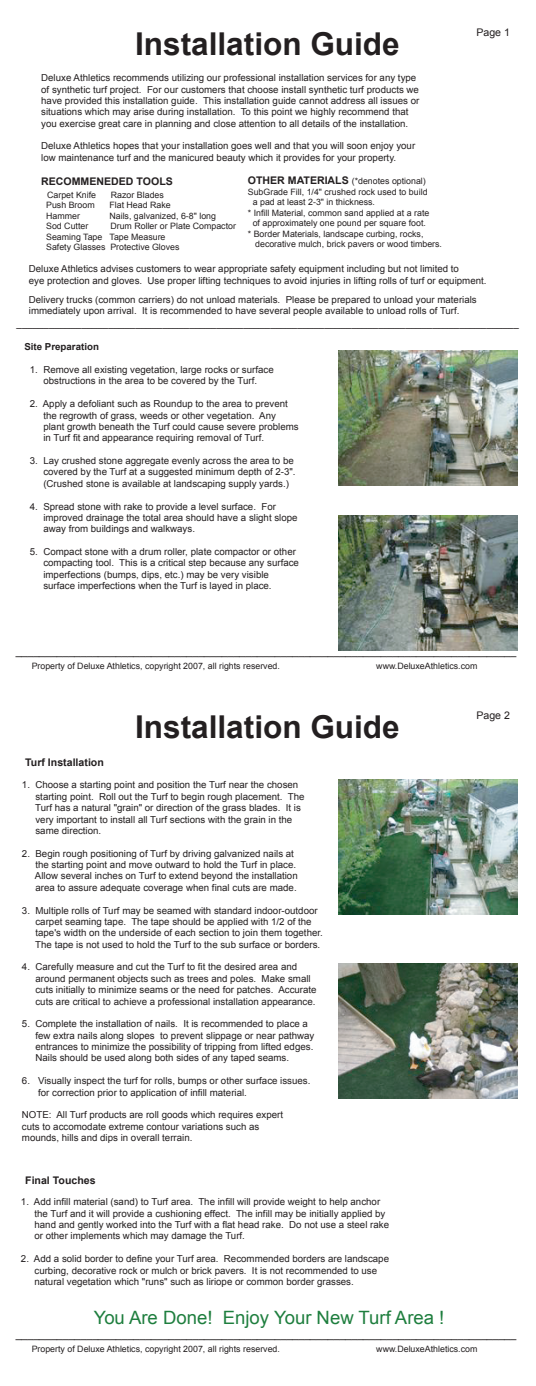
<style>
.page{position:relative;width:536px;height:1386px;background:#fff}
.page>*{position:absolute;margin:0;border:0;box-sizing:border-box;transform-origin:0 0}
.t1{font:700 31.5px "Arial";color:#231f20}
.t2{font:18.38px "Arial";color:#1e7e3e}
.t3{font:10.5px "Arial";color:#231f20}
.t4{font:700 10.5px "Arial";color:#231f20}
.t5{font:9.62px/11.4px "Arial";color:#231f20}
.t6{font:700 9.62px "Arial";color:#231f20}
.t7{font:8.75px/10.5px "Arial";color:#231f20}
.s1{font-weight:700;font-size:10.5px}
</style>
<div class="page">
<img style="left:338px;top:350px;width:179px;height:135px">
<img style="left:338px;top:516px;width:179px;height:134px">
<img style="left:338px;top:780px;width:179px;height:135px">
<img style="left:338px;top:964px;width:179px;height:135px">
<h1 class="t1" style="left:135px;top:24px;width:266px">Installation Guide</h1>
<p class="t5" style="left:41px;top:72px;width:379px">Deluxe Athletics recommends utilizing our professional installation services for any type of synthetic turf project. For our customers that choose install synthetic turf products we have provided this installation guide. This installation guide cannot address all issues or situations which may arise during installation. To this point we highly recommend that you exercise great care in planning and close attention to all details of the installation.</p>
<p class="t5" style="left:41px;top:140px;width:375px">Deluxe Athletics hopes that your installation goes well and that you will soon enjoy your low maintenance turf and the manicured beauty which it provides for your property.</p>
<p class="t4" style="left:41px;top:174px;width:133px">RECOMMENEDED TOOLS</p>
<p class="t7" style="left:47px;top:189px;width:51px">Carpet Knife</p>
<p class="t7" style="left:111px;top:189px;width:54px">Razor Blades</p>
<p class="t7" style="left:46px;top:200px;width:50px">Push Broom</p>
<p class="t7" style="left:109px;top:200px;width:63px">Flat Head Rake</p>
<p class="t7" style="left:46px;top:210px;width:35px">Hammer</p>
<p class="t7" style="left:109px;top:210px;width:108px">Nails, galvanized, 6-8" long</p>
<p class="t7" style="left:46px;top:221px;width:44px">Sod Cutter</p>
<p class="t7" style="left:248px;top:176px;width:179px"><span class="s1">OTHER MATERIALS</span> (*denotes optional)</p>
<p class="t7" style="left:248px;top:186px;width:181px">SubGrade Fill, 1/4" crushed rock used to build</p>
<p class="t7" style="left:252px;top:197px;width:124px">a pad at least 2-3" in thickness.</p>
<p class="t7" style="left:248px;top:207px;width:183px">* Infill Material, common sand applied at a rate</p>
<p class="t7" style="left:252px;top:218px;width:175px">of approximately one pound per square foot.</p>
<p class="t7" style="left:248px;top:228px;width:177px">* Border Materials, landscape curbing, rocks,</p>
<p class="t7" style="left:255px;top:239px;width:188px">decorative mulch, brick pavers or wood timbers.</p>
<p class="t7" style="left:46px;top:221px;width:191px;text-indent:64px">Drum Roller or Plate Compactor<br>Seaming Tape Tape Measure<br>Safety Glasses Protective Gloves</p>
<p class="t3" style="left:476px;top:26px;width:35px">Page 1</p>
<p class="t5" style="left:29px;top:263px;width:459px">Deluxe Athletics advises customers to wear appropriate safety equipment including but not limited to<br>eye protection and gloves. Use proper lifting techniques to avoid injuries in lifting rolls of turf or equipment.</p>
<p class="t5" style="left:29px;top:294px;width:449px">Delivery trucks (common carriers) do not unload materials. Please be prepared to unload your materials immediately upon arrival. It is recommended to have several people available to unload rolls of Turf.</p>
<p class="t5" style="left:17px;top:318px;width:503px">_____________________________________________________________________________________________</p>
<p class="t6" style="left:24px;top:341px;width:76px">Site Preparation</p>
<p class="t5" style="left:30px;top:364px;width:245px;text-align:center">1. Remove all existing vegetation, large rocks or surface obstructions in the area to be covered by the Turf.</p>
<p class="t5" style="left:43px;top:398px;width:257px;text-indent:-13px">2. Apply a defoliant such as Roundup to the area to prevent the regrowth of grass, weeds or other vegetation. Any plant growth beneath the Turf could cause severe problems in Turf fit and appearance requiring removal of Turf.</p>
<p class="t5" style="left:43px;top:455px;width:254px;text-indent:-13px">3. Lay crushed stone aggregate evenly across the area to be covered by the Turf at a suggested minimum depth of 2-3". (Crushed stone is available at landscaping supply yards.)</p>
<p class="t5" style="left:43px;top:501px;width:255px;text-indent:-13px">4. Spread stone with rake to provide a level surface. For improved drainage the total area should have a slight slope away from buildings and walkways.</p>
<p class="t5" style="left:43px;top:546px;width:257px;text-indent:-13px">5. Compact stone with a drum roller, plate compactor or other compacting tool. This is a critical step because any surface imperfections (bumps, dips, etc.) may be very visible surface imperfections when the Turf is layed in place.</p>
<p class="t3" style="left:16px;top:645px;width:502px">_____________________________________________________________________________________</p>
<p class="t7" style="left:32px;top:661px;width:250px">Property of Deluxe Athletics, copyright 2007, all rights reserved.</p>
<p class="t7" style="left:376px;top:661px;width:102px">www.DeluxeAthletics.com</p>
<h1 class="t1" style="left:135px;top:706px;width:266px">Installation Guide</h1>
<p class="t4" style="left:25px;top:755px;width:80px">Turf Installation</p>
<p class="t5" style="left:35px;top:779px;width:271px;text-indent:-13px">1. Choose a starting point and position the Turf near the chosen starting point. Roll out the Turf to begin rough placement. The Turf has a natural "grain" or direction of the grass blades. It is very important to install all Turf sections with the grain in the same direction.</p>
<p class="t5" style="left:35px;top:848px;width:264px;text-indent:-13px">2. Begin rough positioning of Turf by driving galvanized nails at the starting point and move outward to hold the Turf in place.<br>Allow several inches on Turf to extend beyond the installation area to assure adequate coverage when final cuts are made.</p>
<p class="t5" style="left:35px;top:905px;width:289px;text-indent:-13px">3. Multiple rolls of Turf may be seamed with standard indoor-outdoor carpet seaming tape. The tape should be applied with 1/2 of the tape's width on the underside of each section to join them together.<br>The tape is not used to hold the Turf to the sub surface or borders.</p>
<p class="t5" style="left:35px;top:961px;width:282px;text-indent:-13px">4. Carefully measure and cut the Turf to fit the desired area and around permanent objects such as trees and poles. Make small cuts initially to minimize seams or the need for patches. Accurate cuts are critical to achieve a professional installation appearance.</p>
<p class="t5" style="left:35px;top:1018px;width:280px;text-indent:-13px">5. Complete the installation of nails. It is recommended to place a few extra nails along slopes to prevent slippage or near pathway entrances to minimize the possibility of tripping from lifted edges.<br>Nails should be used along both sides of any taped seams.</p>
<p class="t5" style="left:38px;top:1075px;width:274px;text-indent:-16px">6. Visually inspect the turf for rolls, bumps or other surface issues. for correction prior to application of infill material.</p>
<p class="t5" style="left:22px;top:1109px;width:262px">NOTE: All Turf products are roll goods which requires expert cuts to accomodate extreme contour variations such as mounds, hills and dips in overall terrain.</p>
<p class="t4" style="left:25px;top:1173px;width:72px">Final Touches</p>
<p class="t5" style="left:34px;top:1196px;width:356px;text-indent:-13px">1. Add infill material (sand) to Turf area. The infill will provide weight to help anchor the Turf and it will provide a cushioning effect. The infill may be initially applied by hand and gently worked into the Turf with a flat head rake. Do not use a steel rake or other implements which may damage the Turf.</p>
<p class="t5" style="left:34px;top:1253px;width:356px;text-indent:-13px">2. Add a solid border to define your Turf area. Recommended borders are landscape curbing, decorative rock or mulch or brick pavers. It is not recommended to use natural vegetation which "runs" such as liriope or common border grasses.</p>
<h2 class="t2" style="left:94px;top:1306px;width:352px">You Are Done! Enjoy Your New Turf Area !</h2>
<p class="t3" style="left:476px;top:708px;width:35px">Page 2</p>
<p class="t3" style="left:16px;top:1327px;width:502px">_____________________________________________________________________________________</p>
<p class="t7" style="left:32px;top:1343px;width:250px">Property of Deluxe Athletics, copyright 2007, all rights reserved.</p>
<p class="t7" style="left:376px;top:1343px;width:102px">www.DeluxeAthletics.com</p>
</div>
